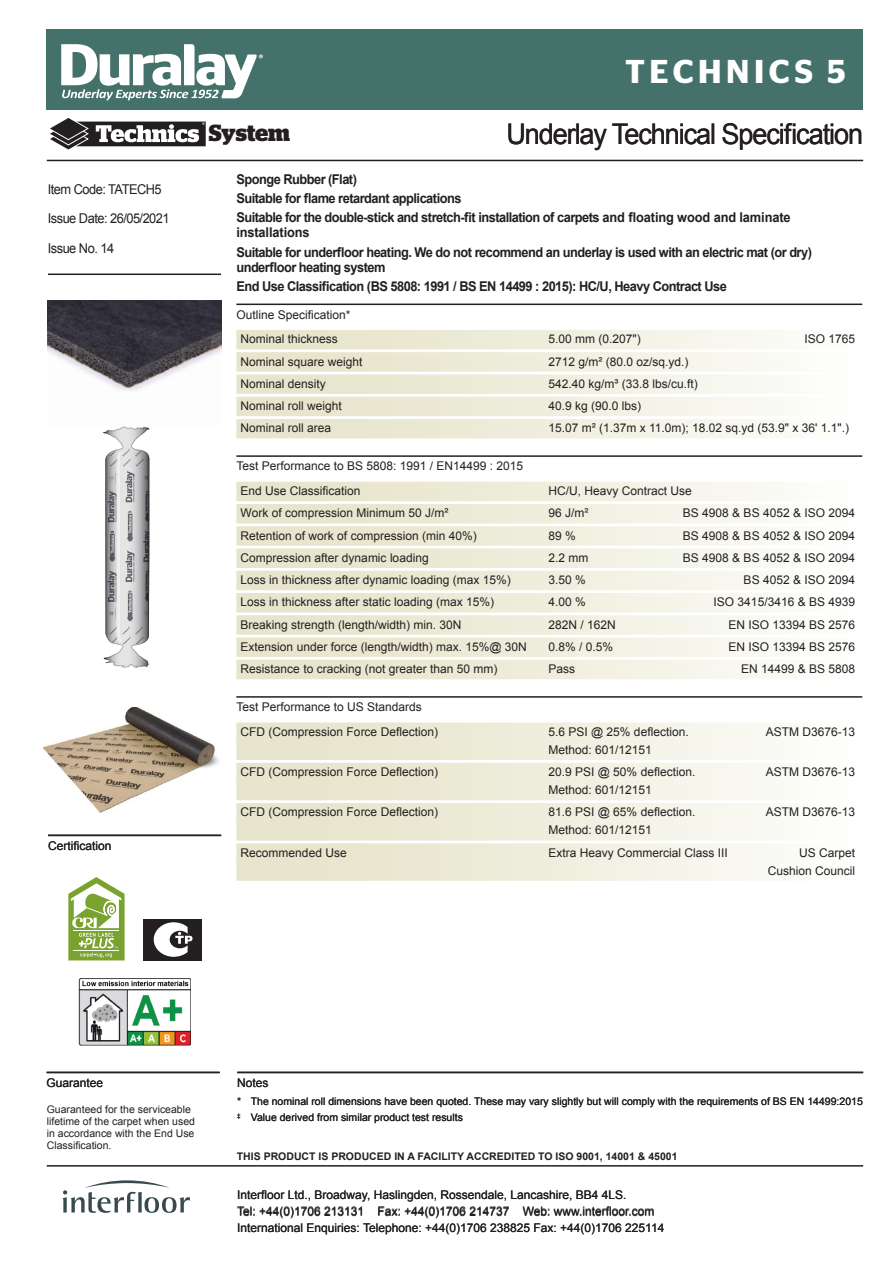
<style>
.page{position:relative;width:893px;height:1263px;background:#fff}
.page>*{position:absolute;margin:0;border:0;box-sizing:border-box;transform-origin:0 0}
.t1{font:600 33px "Stag Sans";letter-spacing:.14em;color:#fff}
.t2{font:28.5px "Arial";letter-spacing:-.04em;color:#231f20;scale:.95 1}
.t3{font:700 23.25px "Stag";letter-spacing:-.01em;color:#231f20}
.t4{font:700 13.5px/19.2px "Arial";letter-spacing:-.04em;color:#231f20;scale:.95 1}
.t5{font:13.5px/28.5px "Arial";letter-spacing:-.04em;color:#231f20;scale:.95 1}
.t6{font:12px/24.8px "Arial";color:#231f20}
.t7{font:10.5px/12px "Arial";color:#231f20}
.t8{font:700 10.5px "Arial";color:#231f20}
</style>
<div class="page">
<div style="left:47px;top:30px;width:816px;height:80px;background:#44726a"></div>
<svg style="left:61px;top:44px;width:202px;height:56px"></svg>
<hr style="left:48px;top:274px;width:173px;height:1px;background:#231f20">
<hr style="left:47px;top:160px;width:816px;height:1px;background:#231f20">
<hr style="left:47px;top:1165px;width:816px;height:1px;background:#231f20">
<svg style="left:63px;top:1180px;width:127px;height:33px"></svg>
<svg style="left:103px;top:426px;width:47px;height:242px"></svg>
<img style="left:43px;top:708px;width:176px;height:105px">
<svg style="left:50px;top:117px;width:156px;height:33px"></svg>
<img style="left:48px;top:301px;width:173px;height:90px">
<svg style="left:68px;top:877px;width:57px;height:83px"></svg>
<hr style="left:74px;top:930px;width:45px;height:1px;background:#fff">
<hr style="left:74px;top:950px;width:45px;height:1px;background:#fff">
<div style="left:143px;top:919px;width:59px;height:41px;background:#231f20"></div>
<svg style="left:154px;top:922px;width:38px;height:35px"></svg>
<img style="left:79px;top:978px;width:111px;height:67px">
<hr style="left:236px;top:304px;width:626px;height:1px;background:#231f20">
<div style="left:236px;top:330px;width:626px;height:19px;background:linear-gradient(to right,#e4e1c5,#fdfdfa)"></div>
<div style="left:236px;top:352px;width:626px;height:20px;background:linear-gradient(to right,#e4e1c5,#fdfdfa)"></div>
<div style="left:236px;top:374px;width:626px;height:20px;background:linear-gradient(to right,#e4e1c5,#fdfdfa)"></div>
<div style="left:236px;top:397px;width:626px;height:19px;background:linear-gradient(to right,#e4e1c5,#fdfdfa)"></div>
<div style="left:236px;top:419px;width:626px;height:19px;background:linear-gradient(to right,#e4e1c5,#fdfdfa)"></div>
<hr style="left:236px;top:455px;width:626px;height:2px;background:#231f20">
<div style="left:236px;top:482px;width:626px;height:19px;background:linear-gradient(to right,#e4e1c5,#fdfdfa)"></div>
<div style="left:236px;top:504px;width:626px;height:19px;background:linear-gradient(to right,#e4e1c5,#fdfdfa)"></div>
<div style="left:236px;top:526px;width:626px;height:20px;background:linear-gradient(to right,#e4e1c5,#fdfdfa)"></div>
<div style="left:236px;top:548px;width:626px;height:20px;background:linear-gradient(to right,#e4e1c5,#fdfdfa)"></div>
<div style="left:236px;top:571px;width:626px;height:19px;background:linear-gradient(to right,#e4e1c5,#fdfdfa)"></div>
<div style="left:236px;top:593px;width:626px;height:19px;background:linear-gradient(to right,#e4e1c5,#fdfdfa)"></div>
<div style="left:236px;top:615px;width:626px;height:20px;background:linear-gradient(to right,#e4e1c5,#fdfdfa)"></div>
<div style="left:236px;top:637px;width:626px;height:20px;background:linear-gradient(to right,#e4e1c5,#fdfdfa)"></div>
<div style="left:236px;top:660px;width:626px;height:19px;background:linear-gradient(to right,#e4e1c5,#fdfdfa)"></div>
<hr style="left:236px;top:696px;width:626px;height:2px;background:#231f20">
<div style="left:236px;top:722px;width:626px;height:20px;background:linear-gradient(to right,#e4e1c5,#fdfdfa)"></div>
<div style="left:236px;top:740px;width:626px;height:20px;background:linear-gradient(to right,#e4e1c5,#fdfdfa)"></div>
<div style="left:236px;top:763px;width:626px;height:19px;background:linear-gradient(to right,#e4e1c5,#fdfdfa)"></div>
<div style="left:236px;top:781px;width:626px;height:19px;background:linear-gradient(to right,#e4e1c5,#fdfdfa)"></div>
<div style="left:236px;top:803px;width:626px;height:19px;background:linear-gradient(to right,#e4e1c5,#fdfdfa)"></div>
<div style="left:236px;top:821px;width:626px;height:19px;background:linear-gradient(to right,#e4e1c5,#fdfdfa)"></div>
<div style="left:236px;top:843px;width:626px;height:20px;background:linear-gradient(to right,#e4e1c5,#fdfdfa)"></div>
<div style="left:236px;top:861px;width:626px;height:20px;background:linear-gradient(to right,#e4e1c5,#fdfdfa)"></div>
<hr style="left:237px;top:1072px;width:626px;height:1px;background:#231f20">
<hr style="left:47px;top:1072px;width:173px;height:1px;background:#231f20">
<hr style="left:48px;top:835px;width:173px;height:1px;background:#231f20">
<p class="t5" style="left:48px;top:176px;width:130px">Item Code: TATECH5<br>Issue Date: 26/05/2021</p>
<p class="t5" style="left:48px;top:234px;width:71px">Issue No. 14</p>
<p class="t6" style="left:48px;top:833px;width:65px">Certification</p>
<h3 class="t3" style="left:209px;top:120px;width:83px">System</h3>
<h1 class="t1" style="left:625px;top:52px;width:222px">TECHNICS 5</h1>
<h2 class="t2" style="left:506px;top:115px;width:377px">Underlay Technical Specification</h2>
<p class="t4" style="left:236px;top:170px;width:585px">Sponge Rubber (Flat)<br>Suitable for flame retardant applications<br>Suitable for the double-stick and stretch-fit installation of carpets and floating wood and laminate</p>
<p class="t4" style="left:236px;top:223px;width:607px">installations<br>Suitable for underfloor heating. We do not recommend an underlay is used with an electric mat (or dry)</p>
<p class="t4" style="left:236px;top:258px;width:518px">underfloor heating system<br>End Use Classification (BS 5808: 1991 / BS EN 14499 : 2015): HC/U, Heavy Contract Use</p>
<p class="t6" style="left:241px;top:302px;width:111px;text-indent:-4px">Outline Specification*<br>Nominal thickness</p>
<p class="t6" style="left:548px;top:327px;width:94px">5.00 mm (0.207")</p>
<p class="t6" style="left:804px;top:327px;width:52px">ISO 1765</p>
<p class="t6" style="left:241px;top:349px;width:124px">Nominal square weight</p>
<p class="t6" style="left:548px;top:349px;width:142px">2712 g/m² (80.0 oz/sq.yd.)</p>
<p class="t6" style="left:241px;top:371px;width:87px">Nominal density</p>
<p class="t6" style="left:548px;top:371px;width:151px">542.40 kg/m³ (33.8 lbs/cu.ft)</p>
<p class="t6" style="left:241px;top:394px;width:103px">Nominal roll weight</p>
<p class="t6" style="left:548px;top:394px;width:94px">40.9 kg (90.0 lbs)</p>
<p class="t6" style="left:241px;top:416px;width:92px">Nominal roll area</p>
<p class="t6" style="left:548px;top:416px;width:302px">15.07 m² (1.37m x 11.0m); 18.02 sq.yd (53.9" x 36' 1.1".)</p>
<p class="t6" style="left:241px;top:454px;width:284px;text-indent:-4px">Test Performance to BS 5808: 1991 / EN14499 : 2015<br>End Use Classification</p>
<p class="t6" style="left:548px;top:479px;width:145px">HC/U, Heavy Contract Use</p>
<p class="t6" style="left:241px;top:501px;width:209px">Work of compression Minimum 50 J/m²</p>
<p class="t6" style="left:548px;top:501px;width:42px">96 J/m²</p>
<p class="t6" style="left:683px;top:501px;width:174px">BS 4908 &amp; BS 4052 &amp; ISO 2094</p>
<p class="t6" style="left:241px;top:523px;width:238px">Retention of work of compression (min 40%)</p>
<p class="t6" style="left:548px;top:523px;width:29px">89 %</p>
<p class="t6" style="left:683px;top:523px;width:174px">BS 4908 &amp; BS 4052 &amp; ISO 2094</p>
<p class="t6" style="left:241px;top:545px;width:190px">Compression after dynamic loading</p>
<p class="t6" style="left:548px;top:545px;width:42px">2.2 mm</p>
<p class="t6" style="left:683px;top:545px;width:174px">BS 4908 &amp; BS 4052 &amp; ISO 2094</p>
<p class="t6" style="left:241px;top:568px;width:272px">Loss in thickness after dynamic loading (max 15%)</p>
<p class="t6" style="left:548px;top:568px;width:39px">3.50 %</p>
<p class="t6" style="left:744px;top:568px;width:113px">BS 4052 &amp; ISO 2094</p>
<p class="t6" style="left:241px;top:590px;width:255px">Loss in thickness after static loading (max 15%)</p>
<p class="t6" style="left:548px;top:590px;width:39px">4.00 %</p>
<p class="t6" style="left:714px;top:590px;width:143px">ISO 3415/3416 &amp; BS 4939</p>
<p class="t6" style="left:241px;top:612px;width:222px">Breaking strength (length/width) min. 30N</p>
<p class="t6" style="left:548px;top:612px;width:69px">282N / 162N</p>
<p class="t6" style="left:728px;top:612px;width:128px">EN ISO 13394 BS 2576</p>
<p class="t6" style="left:241px;top:634px;width:288px">Extension under force (length/width) max. 15%@ 30N</p>
<p class="t6" style="left:548px;top:634px;width:66px">0.8% / 0.5%</p>
<p class="t6" style="left:728px;top:634px;width:128px">EN ISO 13394 BS 2576</p>
<p class="t6" style="left:241px;top:657px;width:258px">Resistance to cracking (not greater than 50 mm)</p>
<p class="t6" style="left:548px;top:657px;width:28px">Pass</p>
<p class="t6" style="left:741px;top:657px;width:116px">EN 14499 &amp; BS 5808</p>
<p class="t6" style="left:241px;top:695px;width:199px;text-indent:-4px">Test Performance to US Standards<br>CFD (Compression Force Deflection)</p>
<p class="t6" style="left:548px;top:719px;width:142px">5.6 PSI @ 25% deflection.</p>
<p class="t6" style="left:766px;top:719px;width:91px">ASTM D3676-13</p>
<p class="t6" style="left:548px;top:737px;width:105px">Method: 601/12151</p>
<p class="t6" style="left:241px;top:760px;width:199px">CFD (Compression Force Deflection)</p>
<p class="t6" style="left:548px;top:760px;width:148px">20.9 PSI @ 50% deflection.</p>
<p class="t6" style="left:766px;top:760px;width:91px">ASTM D3676-13</p>
<p class="t6" style="left:548px;top:778px;width:105px">Method: 601/12151</p>
<p class="t6" style="left:241px;top:800px;width:199px">CFD (Compression Force Deflection)</p>
<p class="t6" style="left:548px;top:800px;width:148px">81.6 PSI @ 65% deflection.</p>
<p class="t6" style="left:766px;top:800px;width:91px">ASTM D3676-13</p>
<p class="t6" style="left:548px;top:818px;width:105px">Method: 601/12151</p>
<p class="t6" style="left:241px;top:840px;width:108px">Recommended Use</p>
<p class="t6" style="left:548px;top:840px;width:181px">Extra Heavy Commercial Class III</p>
<p class="t6" style="left:768px;top:844px;width:89px;line-height:18px;text-align:right">US Carpet<br>Cushion Council</p>
<p class="t6" style="left:47px;top:1070px;width:58px">Guarantee</p>
<p class="t6" style="left:237px;top:1070px;width:33px">Notes</p>
<p class="t7" style="left:47px;top:1103px;width:150px">Guaranteed for the serviceable lifetime of the carpet when used in accordance with the End Use<br>Classification.</p>
<p class="t7" style="left:237px;top:1093px;width:627px;line-height:16.2px">* The nominal roll dimensions have been quoted. These may vary slightly but will comply with the requirements of BS EN 14499:2015 <sup>‡</sup> Value derived from similar product test results</p>
<p class="t8" style="left:237px;top:1149px;width:442px">THIS PRODUCT IS PRODUCED IN A FACILITY ACCREDITED TO ISO 9001, 14001 &amp; 45001</p>
<p class="t6" style="left:237px;top:1186px;width:429px;line-height:16.5px">Interfloor Ltd., Broadway, Haslingden, Rossendale, Lancashire, BB4 4LS.<br>Tel: +44(0)1706 213131 Fax: +44(0)1706 214737 Web: www.interfloor.com<br>International Enquiries: Telephone: +44(0)1706 238825 Fax: +44(0)1706 225114</p>
</div>
